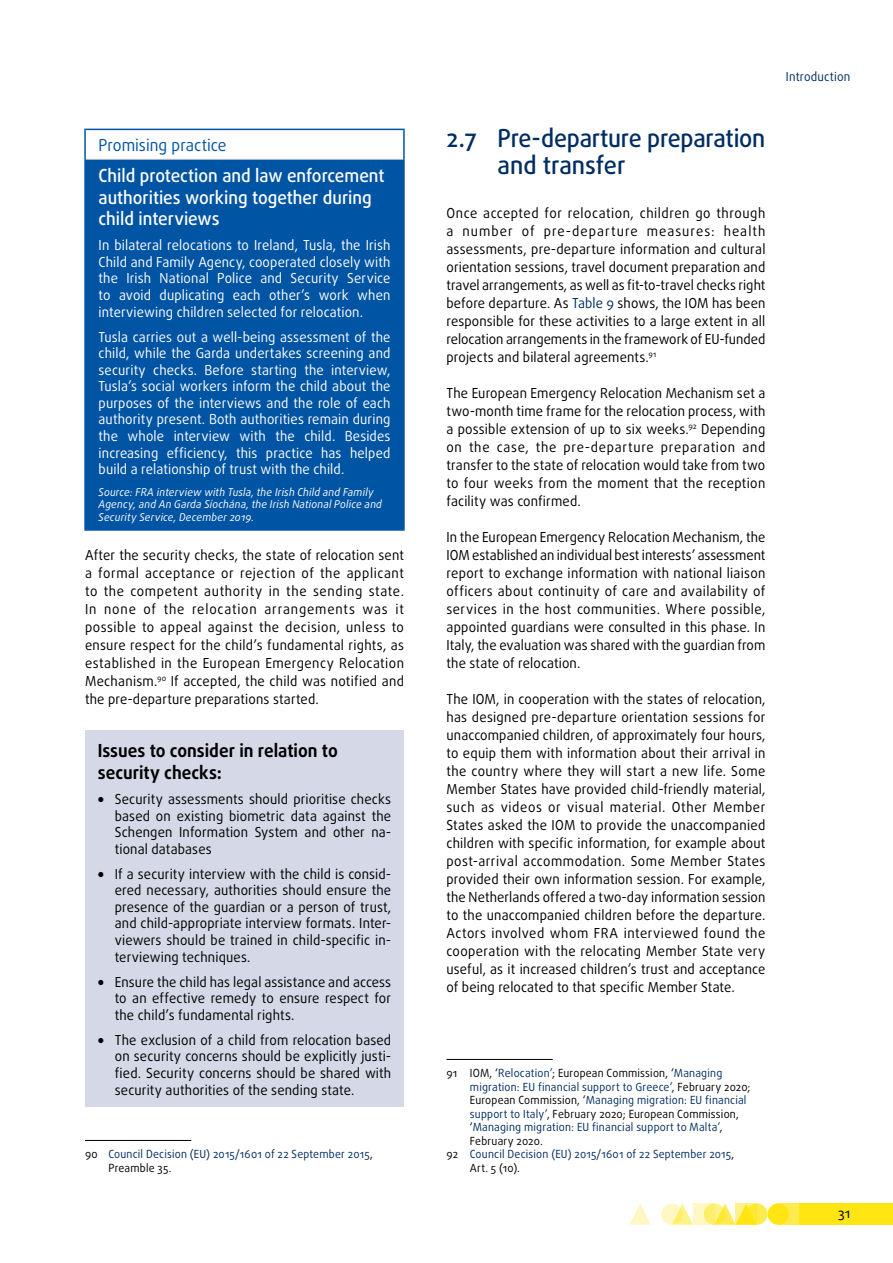
<style>
.page{position:relative;width:893px;height:1263px;background:#fff}
.page>*{position:absolute;margin:0;border:0;box-sizing:border-box;transform-origin:0 0}
.title_1_nn{font:500 24.75px/27px "Daxline Pro";letter-spacing:-.01em;color:#002d62;scale:.95 1}
.prom__practice_title{font:500 18px/21.6px "Daxline Pro";color:#fff;scale:.95 1}
.legal_title{font:700 18px/21.6px "Daxline Pro";color:#000;scale:.95 1}
.prom__practice_super{font:16.5px "Daxline Pro";color:#0054a4;scale:.95 1}
.body{font:13.8px/18px "Daxline Pro";letter-spacing:.01em;color:#000;text-align:justify;scale:.95 1}
.prom__practice_body{font:13.8px/16.5px "Daxline Pro";letter-spacing:.01em;color:#fff;text-align:justify;scale:.95 1}
.t1{font:13.5px "Daxline Pro";color:#000}
.t2{font:12.3px "Daxline Pro";letter-spacing:.02em;color:#002d62;scale:.95 1}
.footnote_caption{font:11.25px/13.5px "Daxline Pro";letter-spacing:.02em;color:#002d62;scale:.95 1}
.prom__practice_more{font:italic 10.8px/12.9px "Daxline Pro";letter-spacing:.015em;color:#fff;scale:.95 1}
.s1{font-weight:900}
.s2{color:#000}
.s3{color:#002d62}
</style>
<div class="page">
<div style="left:746px;top:1203px;width:21px;height:22px;background:#ffeb4d;border-radius:50%"></div>
<div style="left:778px;top:1203px;width:21px;height:22px;background:#ffeb4d"></div>
<div style="left:799px;top:1203px;width:94px;height:22px;background:#ffe512"></div>
<svg style="left:675px;top:1203px;width:18px;height:22px"></svg>
<svg style="left:629px;top:1204px;width:22px;height:21px"></svg>
<div style="left:767px;top:1203px;width:22px;height:22px;background:#ffe512;border-radius:50%"></div>
<svg style="left:718px;top:1203px;width:18px;height:22px"></svg>
<svg style="left:704px;top:1203px;width:21px;height:22px"></svg>
<svg style="left:661px;top:1203px;width:21px;height:22px"></svg>
<svg style="left:736px;top:1203px;width:21px;height:22px"></svg>
<svg style="left:693px;top:1203px;width:21px;height:22px"></svg>
<div style="left:85px;top:159px;width:319px;height:371px;background:#0054a4"></div>
<hr style="left:84px;top:159px;width:2px;height:370px;background:#0054a4">
<hr style="left:403px;top:159px;width:2px;height:370px;background:#0054a4">
<hr style="left:84px;top:529px;width:321px;height:2px;background:#0054a4">
<hr style="left:84px;top:129px;width:321px;height:1px;background:#0054a4">
<hr style="left:84px;top:130px;width:2px;height:29px;background:#0054a4">
<hr style="left:403px;top:130px;width:2px;height:29px;background:#0054a4">
<hr style="left:86px;top:159px;width:317px;height:1px;background:#c7c8ca">
<div style="left:85px;top:730px;width:319px;height:377px;background:#d4d8e7"></div>
<hr style="left:85px;top:1140px;width:106px;height:1px;background:#000">
<hr style="left:446px;top:1059px;width:107px;height:1px;background:#000">
<p class="prom__practice_super" style="left:99px;top:134px;width:136px">Promising practice</p>
<p class="prom__practice_title" style="left:99px;top:165px;width:303px">Child protection and law enforcement authorities working together during child interviews</p>
<p class="prom__practice_body" style="left:99px;top:237px;width:309px">In bilateral relocations to Ireland, Tusla, the Irish Child and Family Agency, cooperated closely with the Irish National Police and Security Service to avoid duplicating each other’s work when interviewing children selected for relocation.</p>
<p class="prom__practice_body" style="left:99px;top:328px;width:309px">Tusla carries out a well-being assessment of the child, while the Garda undertakes screening and security checks. Before starting the interview, Tusla’s social workers inform the child about the purposes of the interviews and the role of each authority present. Both authorities remain during the whole interview with the child. Besides increasing efficiency, this practice has helped build a relationship of trust with the child.</p>
<p class="prom__practice_more" style="left:99px;top:485px;width:300px">Source: FRA interview with Tusla, the Irish Child and Family<br>Agency, and An Garda Síochána, the Irish National Police and<br>Security Service, December 2019.</p>
<p class="body" style="left:85px;top:546px;width:337px">After the security checks, the state of relocation sent a formal acceptance or rejection of the applicant to the competent authority in the sending state.<br>In none of the relocation arrangements was it possible to appeal against the decision, unless to ensure respect for the child’s fundamental rights, as established in the European Emergency Relocation Mechanism.<sup>90</sup> If accepted, the child was notified and the pre-departure preparations started.</p>
<p class="legal_title" style="left:98px;top:740px;width:254px">Issues to consider in relation to security checks:</p>
<p class="body" style="left:115px;top:791px;width:292px;line-height:16.5px;text-indent:-17px"><span class="s1">•</span> Security assessments should prioritise checks based on existing biometric data against the Schengen Information System and other na&shy;tional databases</p>
<p class="body" style="left:115px;top:866px;width:292px;line-height:16.5px;text-indent:-17px"><span class="s1">•</span> If a security interview with the child is consid&shy;ered necessary, authorities should ensure the presence of the guardian or a person of trust, and child-appropriate interview formats. Inter&shy;viewers should be trained in child-specific in&shy;terviewing techniques.</p>
<p class="body" style="left:115px;top:973px;width:292px;line-height:16.5px;text-indent:-17px"><span class="s1">•</span> Ensure the child has legal assistance and access to an effective remedy to ensure respect for the child’s fundamental rights.</p>
<p class="body" style="left:115px;top:1032px;width:292px;line-height:16.5px;text-indent:-17px"><span class="s1">•</span> The exclusion of a child from relocation based on security concerns should be explicitly justi&shy;fied. Security concerns should be shared with security authorities of the sending state.</p>
<p class="footnote_caption" style="left:108px;top:1147px;width:280px;text-indent:-23px"><span class="s2">90</span> Council Decision (EU) 2015/1601 of 22 September 2015<span class="s2">,<br>Preamble 35.</span></p>
<p class="title_1_nn" style="left:497px;top:125px;width:283px;text-indent:-51px">2.7 Pre-departure preparation and transfer</p>
<p class="body" style="left:446px;top:204px;width:337px">Once accepted for relocation, children go through a number of pre-departure measures: health assessments, pre-departure information and cultural orientation sessions, travel document preparation and travel arrangements, as well as fit-to-travel checks right before departure. As <span class="s3">Table 9</span> shows, the IOM has been responsible for these activities to a large extent in all relocation arrangements in the framework of EU-funded projects and bilateral agreements.<sup>91</sup></p>
<p class="body" style="left:446px;top:384px;width:337px">The European Emergency Relocation Mechanism set a two-month time frame for the relocation process, with a possible extension of up to six weeks.<sup>92</sup> Depending on the case, the pre-departure preparation and transfer to the state of relocation would take from two to four weeks from the moment that the reception facility was confirmed.</p>
<p class="body" style="left:446px;top:528px;width:337px">In the European Emergency Relocation Mechanism, the IOM established an individual best interests’ assessment report to exchange information with national liaison officers about continuity of care and availability of services in the host communities. Where possible, appointed guardians were consulted in this phase. In Italy, the evaluation was shared with the guardian from the state of relocation.</p>
<p class="body" style="left:446px;top:690px;width:337px">The IOM, in cooperation with the states of relocation, has designed pre-departure orientation sessions for unaccompanied children, of approximately four hours, to equip them with information about their arrival in the country where they will start a new life. Some Member States have provided child-friendly material, such as videos or visual material. Other Member States asked the IOM to provide the unaccompanied children with specific information, for example about post-arrival accommodation. Some Member States provided their own information session. For example, the Netherlands offered a two-day information session to the unaccompanied children before the departure.<br>Actors involved whom FRA interviewed found the cooperation with the relocating Member State very useful, as it increased children’s trust and acceptance of being relocated to that specific Member State.</p>
<p class="t2" style="left:786px;top:68px;width:69px">Introduction</p>
<p class="footnote_caption" style="left:470px;top:1066px;width:297px;text-indent:-23px"><span class="s2">91 IOM, ‘</span>Relocation’<span class="s2">; European Commission, ‘</span>Managing migration: EU financial support to Greece’<span class="s2">, February 2020; European Commission, ‘</span>Managing migration: EU financial support to Italy’<span class="s2">, February 2020; European Commission, ‘</span>Managing migration: EU financial support to Malta’<span class="s2">, February 2020.</span></p>
<p class="footnote_caption" style="left:470px;top:1147px;width:280px;text-indent:-23px"><span class="s2">92</span> Council Decision (EU) 2015/1601 of 22 September 2015<span class="s2">,<br>Art. 5 (10).</span></p>
<p class="t1" style="left:838px;top:1204px;width:14px">31</p>
</div>
